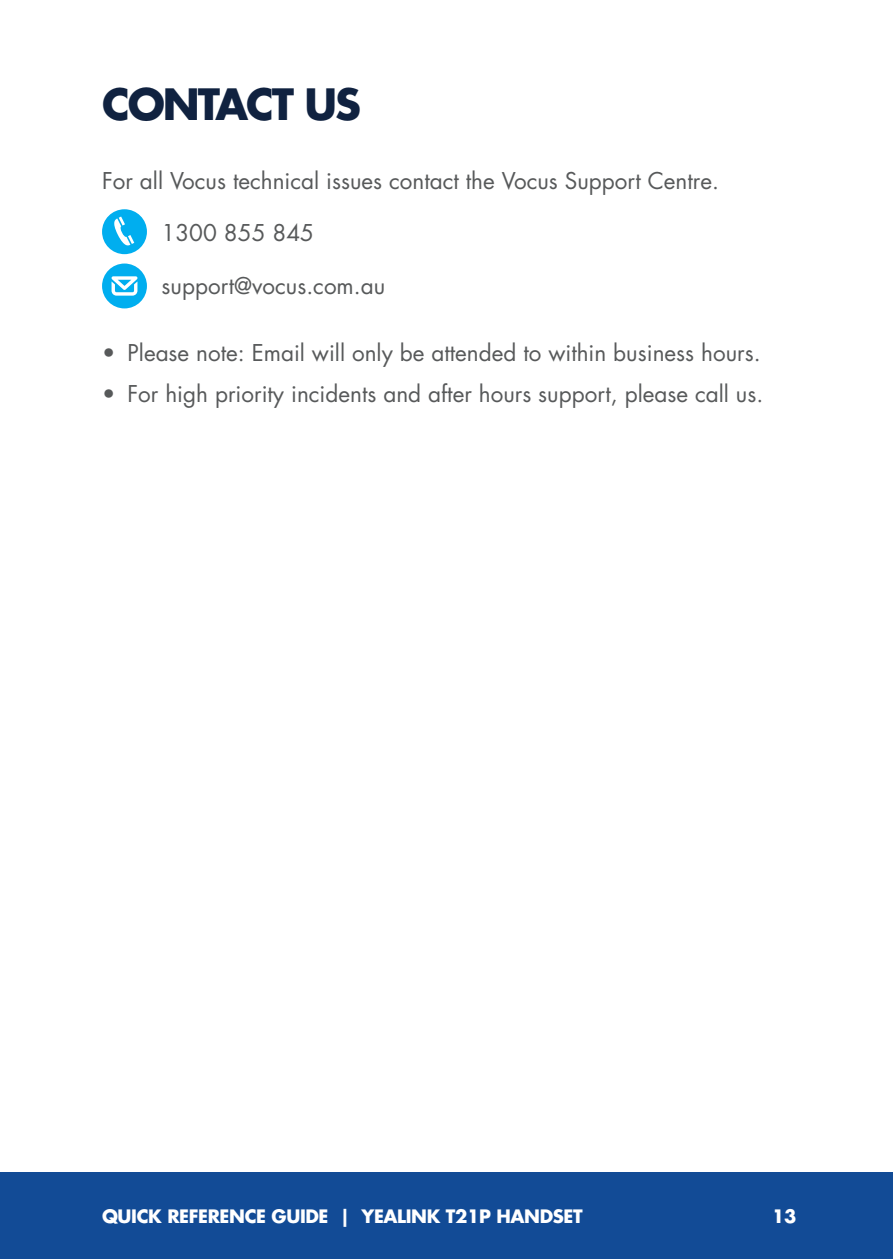
<style>
.page{position:relative;width:893px;height:1259px;background:#fff}
.page>*{position:absolute;margin:0;border:0;box-sizing:border-box;transform-origin:0 0}
.t1{font:700 42px "Futura Std";letter-spacing:-.05em;color:#102240}
.t2{font:22.5px "Futura Std";color:#57595a}
.t3{font:700 18px "Futura Std";letter-spacing:-.02em;color:#fff}
</style>
<div class="page">
<div style="left:0;top:1172px;width:893px;height:87px;background:#124b96"></div>
<div style="left:102px;top:209px;width:45px;height:45px;background:#00aeef;border-radius:50%"></div>
<svg style="left:114px;top:216px;width:20px;height:30px"></svg>
<div style="left:102px;top:263px;width:45px;height:45px;background:#00aeef;border-radius:50%"></div>
<svg style="left:111px;top:276px;width:27px;height:20px"></svg>
<h1 class="t1" style="left:102px;top:76px;width:260px">CONTACT US</h1>
<p class="t2" style="left:102px;top:166px;width:618px">For all Vocus technical issues contact the Vocus Support Centre.</p>
<p class="t2" style="left:162px;top:219px;width:154px">1300 855 845</p>
<p class="t2" style="left:162px;top:271px;width:225px">support@vocus.com.au</p>
<p class="t2" style="left:102px;top:338px;width:660px">• Please note: Email will only be attended to within business hours.</p>
<p class="t2" style="left:102px;top:380px;width:663px">• For high priority incidents and after hours support, please call us.</p>
<p class="t3" style="left:102px;top:1204px;width:482px">QUICK REFERENCE GUIDE | YEALINK T21P HANDSET</p>
<p class="t3" style="left:772px;top:1204px;width:26px">13</p>
</div>
